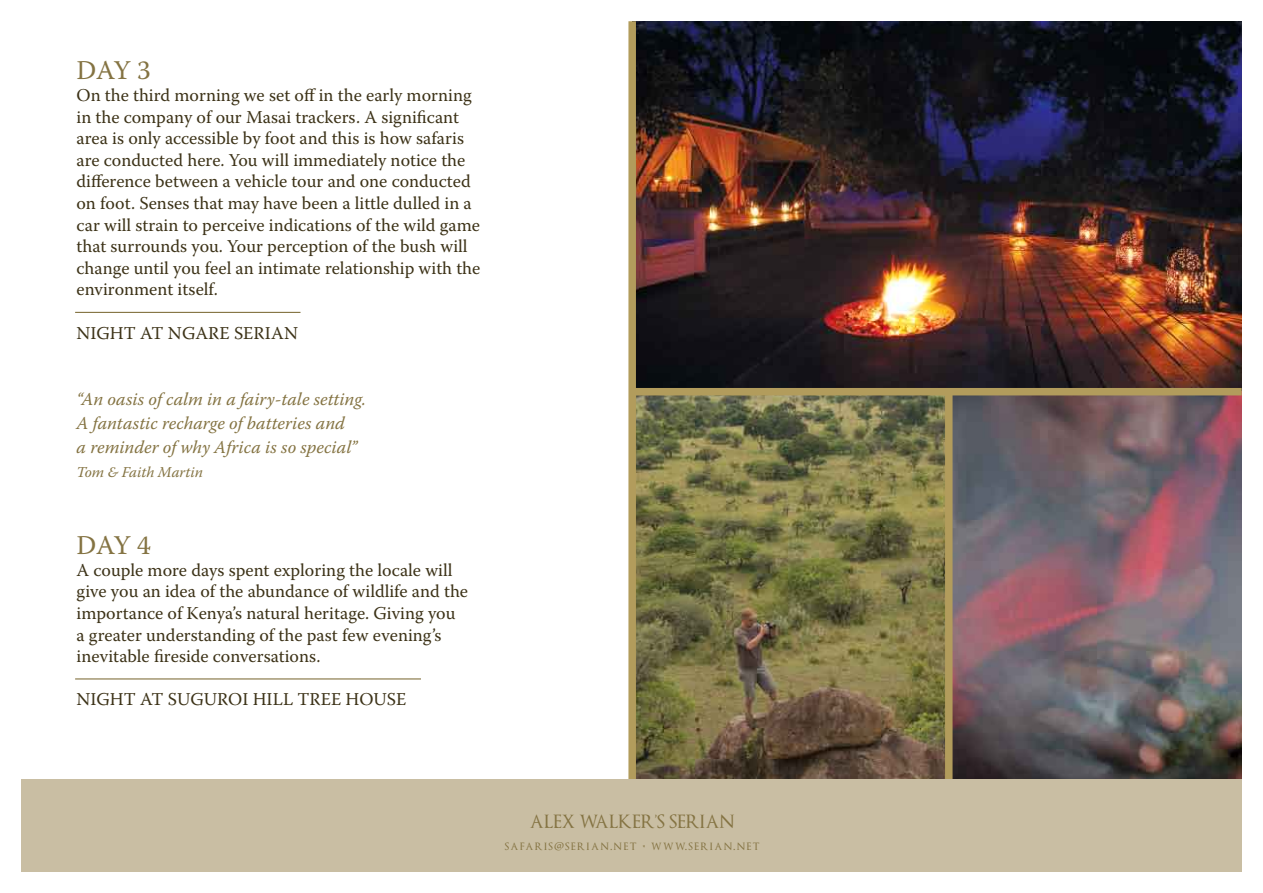
<style>
.page{position:relative;width:1263px;height:893px;background:#fff}
.page>*{position:absolute;margin:0;border:0;box-sizing:border-box;transform-origin:0 0}
.t1{font:27px "Warnock Pro";letter-spacing:-.03em;color:#847342}
.t2{font:18px/21.6px "Warnock Pro";color:#3c3217}
.t3{font:italic 18px/24px "Warnock Pro";color:#847342}
.t4{font:18px "Optimus Princeps";color:#847342}
.t5{font:italic 15px "Warnock Pro";letter-spacing:-.005em;color:#847342}
.t6{font:13.5px "Optimus Princeps";letter-spacing:.1em;color:#847342}
</style>
<div class="page">
<img style="left:636px;top:21px;width:606px;height:367px">
<img style="left:952px;top:395px;width:290px;height:384px">
<img style="left:636px;top:395px;width:309px;height:384px">
<div style="left:629px;top:388px;width:613px;height:7px;background:#b29c5c"></div>
<div style="left:628px;top:21px;width:8px;height:759px;background:#b29c5c"></div>
<div style="left:945px;top:391px;width:7px;height:390px;background:#b29c5c"></div>
<div style="left:21px;top:779px;width:1221px;height:93px;background:#c9bea3"></div>
<hr style="left:75px;top:312px;width:225px;height:1px;background:#847342">
<hr style="left:75px;top:678px;width:346px;height:1px;background:#847342">
<h1 class="t1" style="left:77px;top:54px;width:76px">DAY 3</h1>
<p class="t2" style="left:77px;top:84px;width:405px">On the third morning we set off in the early morning in the company of our Masai trackers. A significant area is only accessible by foot and this is how safaris are conducted here. You will immediately notice the difference between a vehicle tour and one conducted on foot. Senses that may have been a little dulled in a car will strain to perceive indications of the wild game that surrounds you. Your perception of the bush will change until you feel an intimate relationship with the environment itself.</p>
<p class="t2" style="left:77px;top:322px;width:223px">NIGHT AT NGARE SERIAN</p>
<p class="t3" style="left:77px;top:386px;width:291px">“An oasis of calm in a fairy-tale setting.<br>A fantastic recharge of batteries and<br>a reminder of why Africa is so special”</p>
<p class="t5" style="left:77px;top:463px;width:128px">Tom &amp; Faith Martin</p>
<h1 class="t1" style="left:77px;top:529px;width:76px">DAY 4</h1>
<p class="t2" style="left:77px;top:559px;width:393px">A couple more days spent exploring the locale will give you an idea of the abundance of wildlife and the importance of Kenya’s natural heritage. Giving you a greater understanding of the past few evening’s inevitable fireside conversations.</p>
<p class="t2" style="left:77px;top:688px;width:331px">NIGHT AT SUGUROI HILL TREE HOUSE</p>
<p class="t4" style="left:530px;top:812px;width:206px">ALEX WALKER’S SERIAN</p>
<p class="t6" style="left:505px;top:840px;width:257px">safaris@serian.net • www.serian.net</p>
</div>
